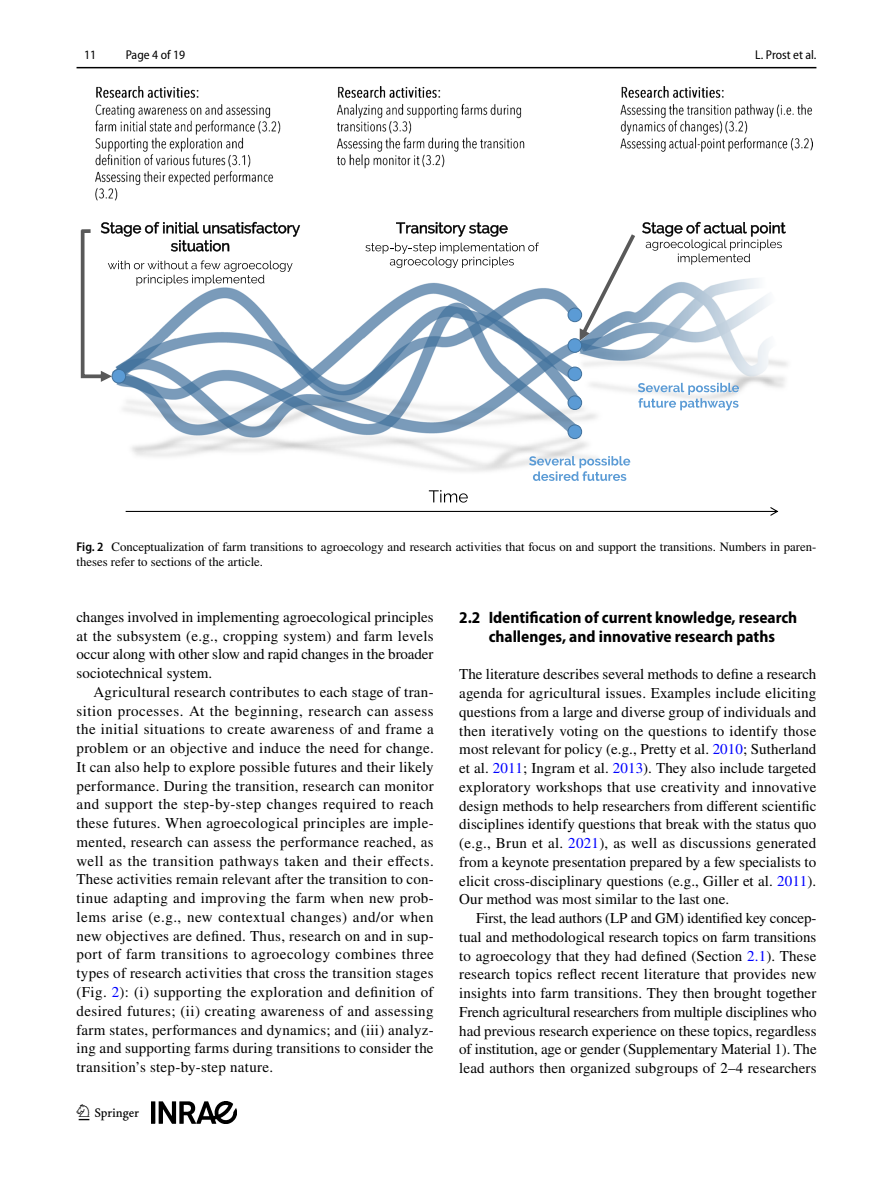
<style>
.page{position:relative;width:893px;height:1187px;background:#fff}
.page>*{position:absolute;margin:0;border:0;box-sizing:border-box;transform-origin:0 0}
.t1{font:22.5px "Springnew Regular 2";color:#000}
.t2{font:700 semi-condensed 16.5px/18.8px "Myriad Pro";color:#000;text-align:center}
.t3{font:15px/18.8px "STIX";letter-spacing:.005em;color:#000;text-align:justify}
.t4{font:12.75px/15px "STIX";color:#000}
.t5{font:semi-condensed 12.75px "Myriad Pro";color:#000}
.s1{font-family:"Myriad Pro";font-weight:600;font-stretch:semi-condensed}
.s2{color:#00f}
</style>
<div class="page">
<hr style="left:77px;top:67px;width:739px;height:1px;background:#000">
<img style="left:151px;top:1101px;width:85px;height:22px">
<img style="left:96px;top:87px;width:716px;height:385px">
<svg style="left:365px;top:222px;width:174px;height:46px"></svg>
<svg style="left:529px;top:456px;width:101px;height:25px"></svg>
<svg style="left:642px;top:222px;width:144px;height:43px"></svg>
<svg style="left:638px;top:383px;width:101px;height:27px"></svg>
<svg style="left:126px;top:490px;width:652px;height:25px"></svg>
<svg style="left:81px;top:222px;width:219px;height:161px"></svg>
<svg style="left:567px;top:395px;width:15px;height:15px"></svg>
<svg style="left:567px;top:366px;width:15px;height:15px"></svg>
<svg style="left:567px;top:424px;width:15px;height:15px"></svg>
<svg style="left:567px;top:234px;width:68px;height:119px"></svg>
<svg style="left:81px;top:229px;width:10px;height:4px"></svg>
<p class="t5" style="left:84px;top:48px;width:14px">11</p>
<p class="t5" style="left:126px;top:48px;width:61px">Page 4 of 19</p>
<p class="t5" style="left:755px;top:48px;width:63px">L. Prost et al.</p>
<p class="t4" style="left:77px;top:540px;width:741px"><span class="s1">Fig. 2</span> Conceptualization of farm transitions to agroecology and research activities that focus on and support the transitions. Numbers in paren&shy;theses refer to sections of the article.</p>
<p class="t3" style="left:77px;top:608px;width:359px">changes involved in implementing agroecological principles at the subsystem (e.g., cropping system) and farm levels occur along with other slow and rapid changes in the broader sociotechnical system.</p>
<p class="t3" style="left:77px;top:683px;width:359px;text-indent:17px">Agricultural research contributes to each stage of tran&shy;sition processes. At the beginning, research can assess the initial situations to create awareness of and frame a problem or an objective and induce the need for change.<br>It can also help to explore possible futures and their likely performance. During the transition, research can monitor and support the step-by-step changes required to reach these futures. When agroecological principles are imple&shy;mented, research can assess the performance reached, as well as the transition pathways taken and their effects.<br>These activities remain relevant after the transition to con&shy;tinue adapting and improving the farm when new prob&shy;lems arise (e.g., new contextual changes) and/or when new objectives are defined. Thus, research on and in sup&shy;port of farm transitions to agroecology combines three types of research activities that cross the transition stages (Fig. <span class="s2">2</span>): (i) supporting the exploration and definition of desired futures; (ii) creating awareness of and assessing farm states, performances and dynamics; and (iii) analyz&shy;ing and supporting farms during transitions to consider the transition’s step-by-step nature.</p>
<h1 class="t1" style="left:79px;top:1104px;width:62px">1 3</h1>
<p class="t2" style="left:459px;top:608px;width:340px">2.2 Identification of current knowledge, research challenges, and innovative research paths</p>
<p class="t3" style="left:459px;top:665px;width:359px">The literature describes several methods to define a research agenda for agricultural issues. Examples include eliciting questions from a large and diverse group of individuals and then iteratively voting on the questions to identify those most relevant for policy (e.g., Pretty et al. <span class="s2">2010</span>; Sutherland et al. <span class="s2">2011</span>; Ingram et al. <span class="s2">2013</span>). They also include targeted exploratory workshops that use creativity and innovative design methods to help researchers from different scientific disciplines identify questions that break with the status quo (e.g., Brun et al. <span class="s2">2021</span>), as well as discussions generated from a keynote presentation prepared by a few specialists to elicit cross-disciplinary questions (e.g., Giller et al. <span class="s2">2011</span>).<br>Our method was most similar to the last one.</p>
<p class="t3" style="left:459px;top:909px;width:359px;text-indent:17px">First, the lead authors (LP and GM) identified key concep&shy;tual and methodological research topics on farm transitions to agroecology that they had defined (Section <span class="s2">2.1</span>). These research topics reflect recent literature that provides new insights into farm transitions. They then brought together French agricultural researchers from multiple disciplines who had previous research experience on these topics, regardless of institution, age or gender (Supplementary Material 1). The lead authors then organized subgroups of 2–4 researchers</p>
</div>
